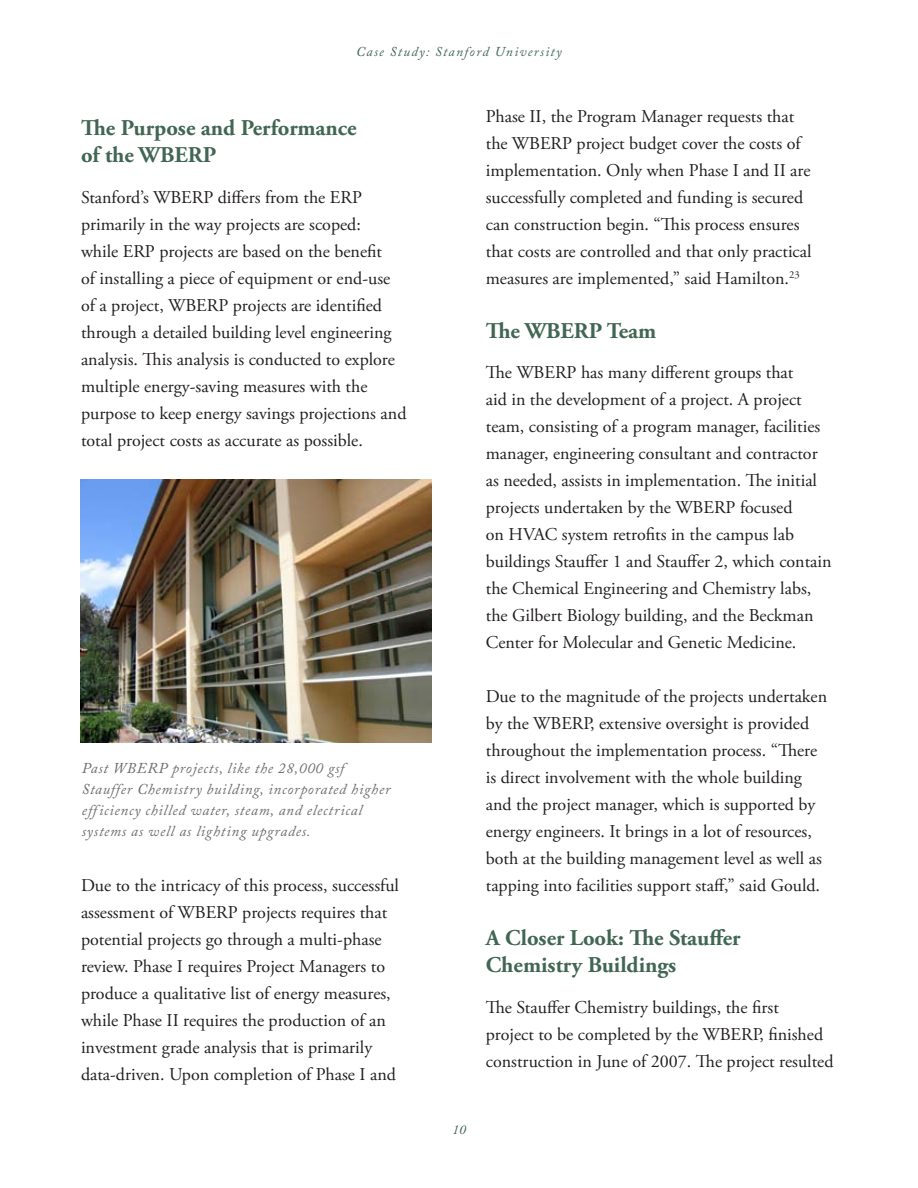
<style>
.page{position:relative;width:918px;height:1188px;background:#fff}
.page>*{position:absolute;margin:0;border:0;box-sizing:border-box;transform-origin:0 0}
.t1{font:700 22.5px/27px "Adobe Garamond Pro";color:#416654}
.t2{font:18px/27px "Adobe Garamond Pro";color:#231f20}
.t3{font:italic 15px/21px "Adobe Caslon Pro";letter-spacing:.05em;color:#6c6d70}
.t4{font:italic 13.5px "Adobe Caslon Pro";letter-spacing:.1em;color:#416654}
.t5{font:italic 13.5px "Adobe Garamond Pro";color:#416654}
</style>
<div class="page">
<img style="left:80px;top:479px;width:351px;height:264px">
<p class="t4" style="left:356px;top:43px;width:207px">Case Study: Stanford University</p>
<p class="t1" style="left:81px;top:115px;width:277px">The Purpose and Performance of the WBERP</p>
<p class="t2" style="left:81px;top:184px;width:327px">Stanford’s WBERP differs from the ERP primarily in the way projects are scoped:<br>while ERP projects are based on the benefit<br>of installing a piece of equipment or end-use of a project, WBERP projects are identified through a detailed building level engineering analysis. This analysis is conducted to explore multiple energy-saving measures with the purpose to keep energy savings projections and total project costs as accurate as possible.</p>
<p class="t3" style="left:82px;top:758px;width:310px">Past WBERP projects, like the 28,000 gsf Stauffer Chemistry building, incorporated higher efficiency chilled water, steam, and electrical systems as well as lighting upgrades.</p>
<p class="t2" style="left:81px;top:872px;width:320px">Due to the intricacy of this process, successful assessment of WBERP projects requires that potential projects go through a multi-phase review. Phase I requires Project Managers to produce a qualitative list of energy measures, while Phase II requires the production of an investment grade analysis that is primarily data-driven. Upon completion of Phase I and</p>
<p class="t2" style="left:486px;top:103px;width:327px">Phase II, the Program Manager requests that the WBERP project budget cover the costs of implementation. Only when Phase I and II are successfully completed and funding is secured can construction begin. “This process ensures that costs are controlled and that only practical measures are implemented,” said Hamilton.<sup>23</sup></p>
<p class="t1" style="left:486px;top:317px;width:172px">The WBERP Team</p>
<p class="t2" style="left:486px;top:359px;width:347px">The WBERP has many different groups that<br>aid in the development of a project. A project team, consisting of a program manager, facilities manager, engineering consultant and contractor as needed, assists in implementation. The initial projects undertaken by the WBERP focused<br>on HVAC system retrofits in the campus lab buildings Stauffer 1 and Stauffer 2, which contain the Chemical Engineering and Chemistry labs, the Gilbert Biology building, and the Beckman Center for Molecular and Genetic Medicine.</p>
<p class="t2" style="left:486px;top:683px;width:343px">Due to the magnitude of the projects undertaken by the WBERP, extensive oversight is provided throughout the implementation process. “There is direct involvement with the whole building and the project manager, which is supported by energy engineers. It brings in a lot of resources, both at the building management level as well as tapping into facilities support staff,” said Gould.</p>
<p class="t1" style="left:486px;top:925px;width:256px">A Closer Look: The Stauffer<br>Chemistry Buildings</p>
<p class="t2" style="left:486px;top:994px;width:349px">The Stauffer Chemistry buildings, the first<br>project to be completed by the WBERP, finished construction in June of 2007. The project resulted</p>
<p class="t5" style="left:452px;top:1122px;width:15px">10</p>
</div>
